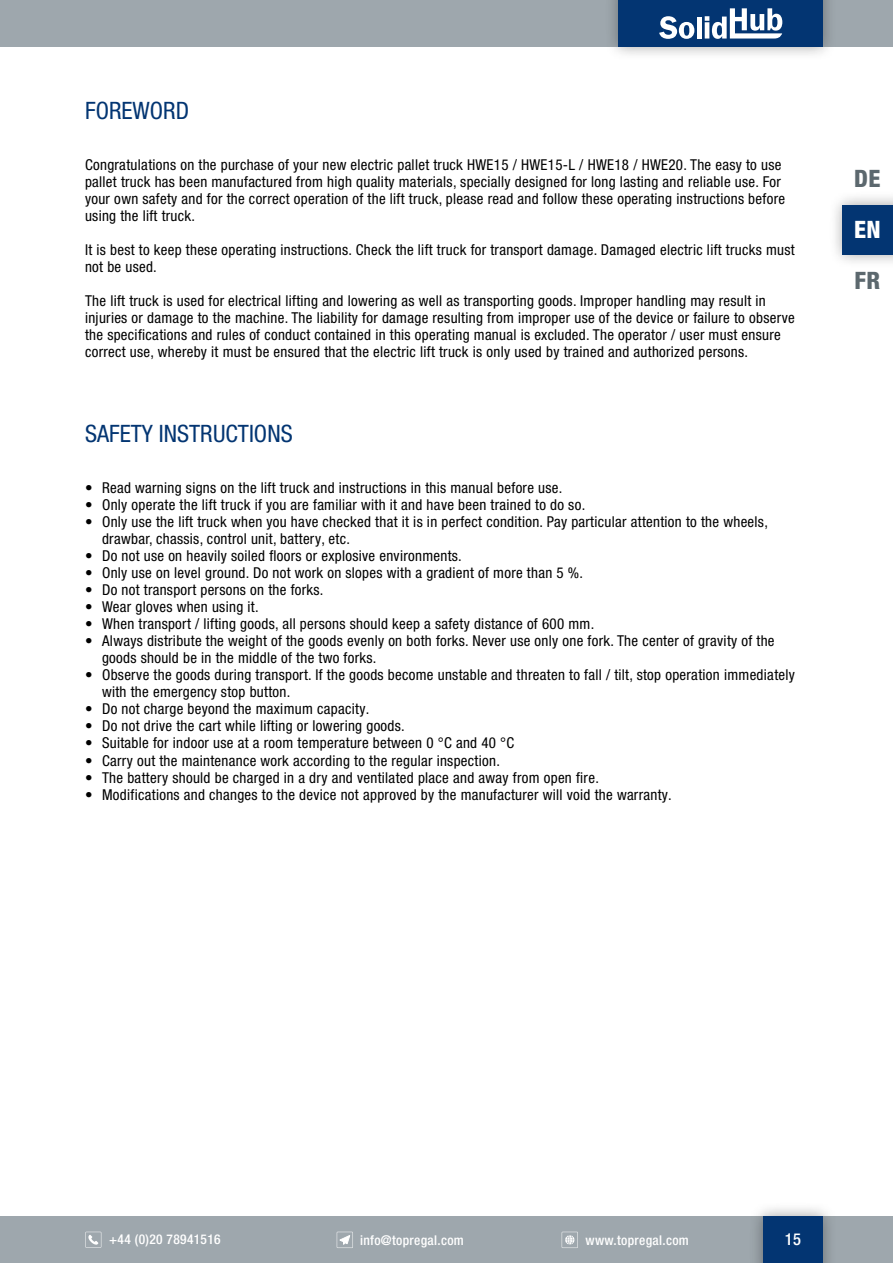
<style>
.page{position:relative;width:893px;height:1263px;background:#fff}
.page>*{position:absolute;margin:0;border:0;box-sizing:border-box;transform-origin:0 0}
.t1{font:condensed 24px "Helvetica Neue LT Pro";color:#033572}
.t2{font:800 condensed 24px "Helvetica Neue LT Pro";color:#5c686e}
.t3{font:800 condensed 24px "Helvetica Neue LT Pro";color:#fff}
.t4{font:500 condensed 16.5px "Helvetica Neue LT Pro";color:#fff}
.t5{font:condensed 15px/17px "Helvetica Neue LT Pro";letter-spacing:.02em;color:#000}
.t6{font:500 condensed 13.5px "Helvetica Neue LT Pro";letter-spacing:.025em;color:#fff}
</style>
<div class="page">
<div style="left:0;top:1216px;width:893px;height:47px;background:#9ea7ad"></div>
<svg style="left:562px;top:1232px;width:16px;height:16px"></svg>
<svg style="left:337px;top:1232px;width:16px;height:16px"></svg>
<svg style="left:85px;top:1232px;width:16px;height:16px"></svg>
<div style="left:0;top:0;width:893px;height:47px;background:#9ea7ad"></div>
<div style="left:829px;top:191px;width:64px;height:77px;background:#000;opacity:.35"></div>
<div style="left:843px;top:205px;width:50px;height:49px;background:#033572"></div>
<div style="left:604px;top:0;width:233px;height:61px;background:#000;opacity:.35"></div>
<div style="left:619px;top:0;width:204px;height:47px;background:#033572"></div>
<div style="left:749px;top:1202px;width:88px;height:61px;background:#000;opacity:.35"></div>
<div style="left:763px;top:1216px;width:60px;height:47px;background:#033572"></div>
<svg style="left:659px;top:16px;width:35px;height:23px"></svg>
<hr style="left:697px;top:17px;width:4px;height:22px;background:#fff">
<svg style="left:705px;top:8px;width:77px;height:31px"></svg>
<h1 class="t1" style="left:85px;top:96px;width:106px">FOREWORD</h1>
<p class="t5" style="left:85px;top:156px;width:701px">Congratulations on the purchase of your new electric pallet truck HWE15 / HWE15-L / HWE18 / HWE20. The easy to use pallet truck has been manufactured from high quality materials, specially designed for long lasting and reliable use. For your own safety and for the correct operation of the lift truck, please read and follow these operating instructions before using the lift truck.</p>
<p class="t5" style="left:85px;top:241px;width:711px">It is best to keep these operating instructions. Check the lift truck for transport damage. Damaged electric lift trucks must not be used.</p>
<p class="t5" style="left:85px;top:292px;width:711px">The lift truck is used for electrical lifting and lowering as well as transporting goods. Improper handling may result in injuries or damage to the machine. The liability for damage resulting from improper use of the device or failure to observe the specifications and rules of conduct contained in this operating manual is excluded. The operator / user must ensure correct use, whereby it must be ensured that the electric lift truck is only used by trained and authorized persons.</p>
<h1 class="t1" style="left:85px;top:420px;width:209px">SAFETY INSTRUCTIONS</h1>
<p class="t5" style="left:85px;top:479px;width:479px">• Read warning signs on the lift truck and instructions in this manual before use.</p>
<p class="t5" style="left:85px;top:496px;width:502px">• Only operate the lift truck if you are familiar with it and have been trained to do so.</p>
<p class="t5" style="left:102px;top:513px;width:667px;text-indent:-17px">• Only use the lift truck when you have checked that it is in perfect condition. Pay particular attention to the wheels, drawbar, chassis, control unit, battery, etc.</p>
<p class="t5" style="left:85px;top:547px;width:378px">• Do not use on heavily soiled floors or explosive environments.</p>
<p class="t5" style="left:85px;top:564px;width:500px">• Only use on level ground. Do not work on slopes with a gradient of more than 5 %.</p>
<p class="t5" style="left:85px;top:581px;width:240px">• Do not transport persons on the forks.</p>
<p class="t5" style="left:85px;top:598px;width:175px">• Wear gloves when using it.</p>
<p class="t5" style="left:85px;top:615px;width:511px">• When transport / lifting goods, all persons should keep a safety distance of 600 mm.</p>
<p class="t5" style="left:102px;top:632px;width:674px;text-indent:-17px">• Always distribute the weight of the goods evenly on both forks. Never use only one fork. The center of gravity of the goods should be in the middle of the two forks.</p>
<p class="t5" style="left:102px;top:666px;width:694px;text-indent:-17px">• Observe the goods during transport. If the goods become unstable and threaten to fall / tilt, stop operation immediately with the emergency stop button.</p>
<p class="t5" style="left:85px;top:700px;width:286px">• Do not charge beyond the maximum capacity.</p>
<p class="t5" style="left:85px;top:717px;width:321px">• Do not drive the cart while lifting or lowering goods.</p>
<p class="t5" style="left:85px;top:734px;width:431px">• Suitable for indoor use at a room temperature between 0 °C and 40 °C</p>
<p class="t5" style="left:85px;top:751px;width:416px">• Carry out the maintenance work according to the regular inspection.</p>
<p class="t5" style="left:85px;top:768px;width:515px">• The battery should be charged in a dry and ventilated place and away from open fire.</p>
<p class="t5" style="left:85px;top:785px;width:588px">• Modifications and changes to the device not approved by the manufacturer will void the warranty.</p>
<h1 class="t2" style="left:854px;top:164px;width:28px">DE</h1>
<h1 class="t3" style="left:854px;top:215px;width:28px">EN</h1>
<h1 class="t2" style="left:855px;top:266px;width:27px">FR</h1>
<p class="t6" style="left:109px;top:1231px;width:113px">+44 (0)20 78941516</p>
<p class="t6" style="left:360px;top:1232px;width:105px">info@topregal.com</p>
<p class="t6" style="left:585px;top:1232px;width:105px">www.topregal.com</p>
<p class="t4" style="left:785px;top:1229px;width:18px">15</p>
</div>
